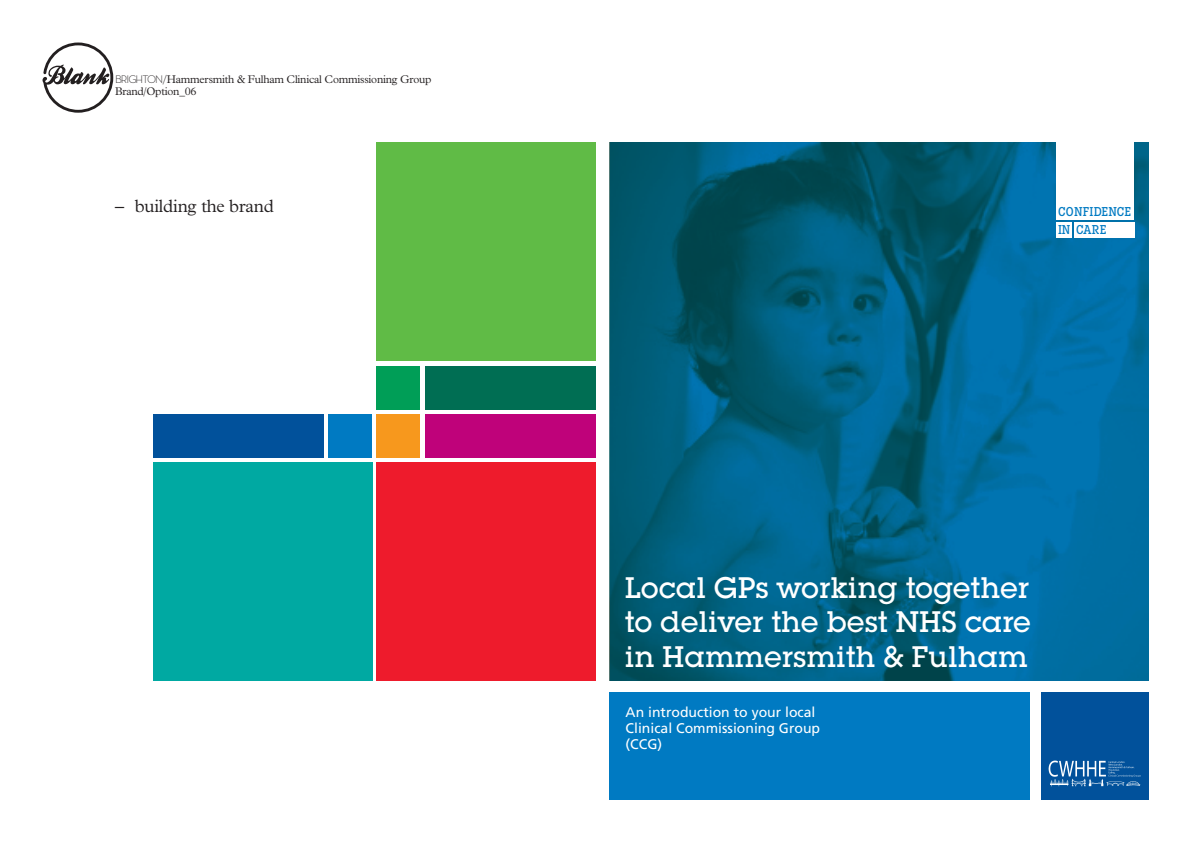
<style>
.page{position:relative;width:1191px;height:842px;background:#fff}
.page>*{position:absolute;margin:0;border:0;box-sizing:border-box;transform-origin:0 0}
.t1{font:500 31.1px/34.6px "Lubalin Graph EF";color:#fff;text-align:justify}
.t2{font:300 18px "Plantin";letter-spacing:-.01em;color:#231f20}
.t3{font:14px/16px "Frutiger";color:#fff}
.t4{font:500 condensed 13.4px "Lubalin Graph EF";letter-spacing:.015em;color:#007ac2}
.t5{font:300 11.2px "Plantin";letter-spacing:-.02em;color:#231f20}
.s1{font-family:"Neutra Text TF"}
</style>
<div class="page">
<svg style="left:43px;top:43px;width:70px;height:70px"></svg>
<div style="left:609px;top:692px;width:421px;height:107px;background:#007ac2"></div>
<img style="left:609px;top:142px;width:539px;height:539px">
<div style="left:1040px;top:692px;width:108px;height:107px;background:#01519b"></div>
<img style="left:1048px;top:760px;width:93px;height:27px">
<div style="left:376px;top:142px;width:219px;height:219px;background:#60bb46"></div>
<div style="left:376px;top:366px;width:44px;height:43px;background:#009e57"></div>
<div style="left:425px;top:366px;width:170px;height:43px;background:#006e53"></div>
<div style="left:376px;top:462px;width:219px;height:219px;background:#ee1b2c"></div>
<div style="left:376px;top:414px;width:44px;height:44px;background:#f7981d"></div>
<div style="left:425px;top:414px;width:170px;height:44px;background:#bf027a"></div>
<div style="left:153px;top:462px;width:219px;height:219px;background:#00a9a2"></div>
<div style="left:328px;top:414px;width:44px;height:44px;background:#007ac2"></div>
<div style="left:153px;top:414px;width:171px;height:44px;background:#01519b"></div>
<div style="left:1056px;top:142px;width:78px;height:78px;background:#fff"></div>
<div style="left:1056px;top:222px;width:16px;height:15px;background:#fff"></div>
<div style="left:1073px;top:222px;width:61px;height:15px;background:#fff"></div>
<p class="t5" style="left:115px;top:72px;width:318px"><span class="s1">BRIGHTON/</span>Hammersmith &amp; Fulham Clinical Commissioning Group</p>
<p class="t5" style="left:115px;top:84px;width:83px">Brand/Option_06</p>
<p class="t2" style="left:115px;top:196px;width:160px">– building the brand</p>
<p class="t4" style="left:1058px;top:204px;width:74px">CONFIDENCE</p>
<p class="t4" style="left:1058px;top:221px;width:50px">IN CARE</p>
<p class="t1" style="left:625px;top:569px;width:407px">Local GPs working together to deliver the best NHS care in Hammersmith &amp; Fulham</p>
<p class="t3" style="left:625px;top:704px;width:196px">An introduction to your local<br>Clinical Commissioning Group (CCG)</p>
</div>
